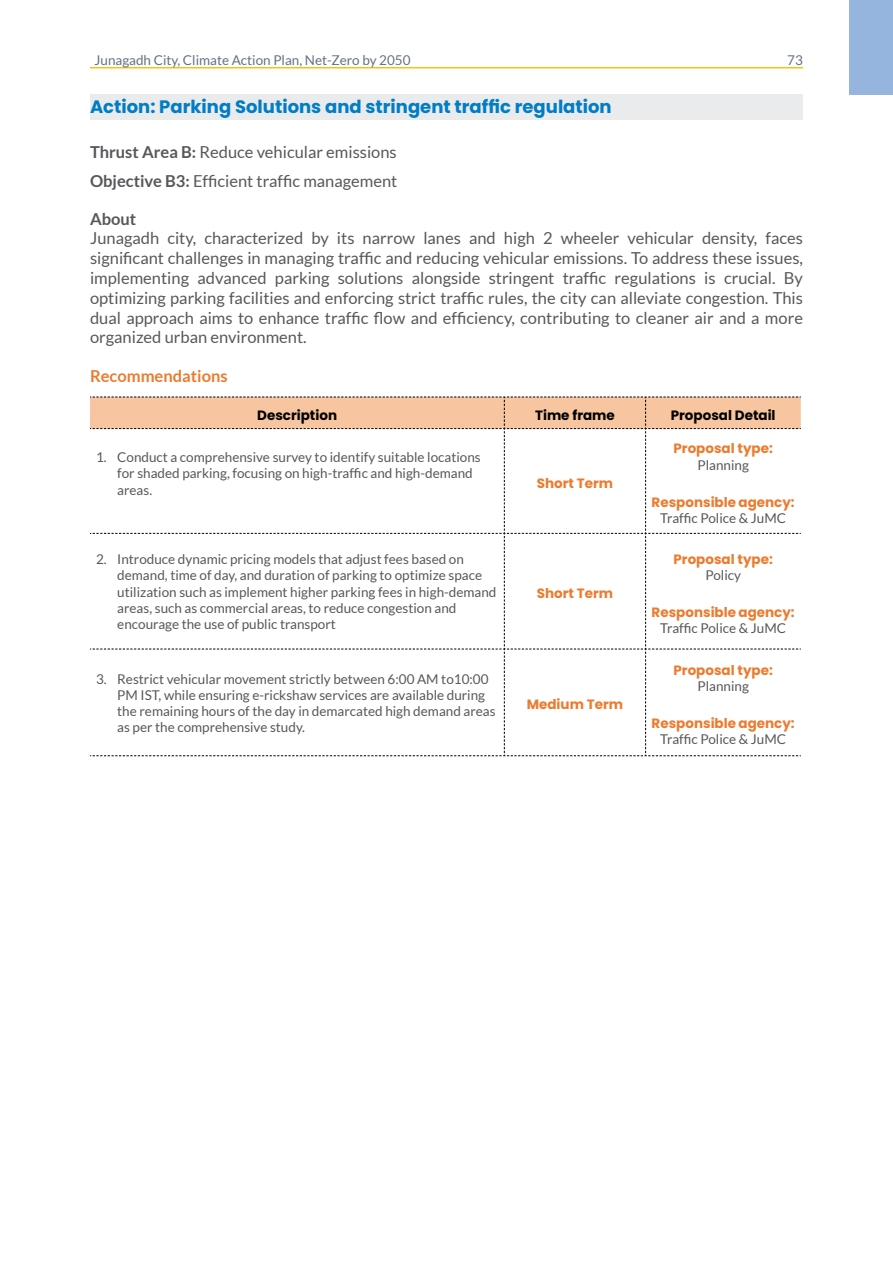
<style>
.page{position:relative;width:893px;height:1263px;background:#fff}
.page>*{position:absolute;margin:0;border:0;box-sizing:border-box;transform-origin:0 0}
.t1{font:700 18px "Poppins";color:#007dc5}
.t2{font:16.5px/19.8px "Lato";color:#57585b}
.t3{font:700 16.5px "Lato";color:#ec7b2e}
.t4{font:700 16.5px "Lato";color:#57585b}
.t5{font:13.5px/16.2px "Lato";color:#57585b}
.t6{font:700 13.5px "Poppins";color:#ec7b2e}
.t7{font:13.5px "Lato";color:#667085}
.t8{font:700 13.5px "Poppins";color:#000}
.s1{font-weight:700}
</style>
<div class="page">
<hr style="left:90px;top:67px;width:713px;height:1px;background:#fec00e">
<div style="left:849px;top:0;width:44px;height:94px;background:#95b4de"></div>
<div style="left:90px;top:94px;width:713px;height:25px;background:#eaebec"></div>
<svg style="left:90px;top:397px;width:711px;height:359px"></svg>
<p class="t7" style="left:94px;top:52px;width:318px">Junagadh City, Climate Action Plan, Net-Zero by 2050</p>
<p class="t7" style="left:787px;top:53px;width:17px">73</p>
<h1 class="t1" style="left:90px;top:96px;width:523px">Action: Parking Solutions and stringent traffic regulation</h1>
<p class="t2" style="left:90px;top:138px;width:309px;line-height:28.3px"><span class="s1">Thrust Area B:</span> Reduce vehicular emissions<br><span class="s1">Objective B3:</span> Efficient traffic management</p>
<p class="t4" style="left:90px;top:209px;width:48px">About</p>
<p class="t2" style="left:90px;top:228px;width:714px;text-align:justify">Junagadh city, characterized by its narrow lanes and high 2 wheeler vehicular density, faces significant challenges in managing traffic and reducing vehicular emissions. To address these issues, implementing advanced parking solutions alongside stringent traffic regulations is crucial. By optimizing parking facilities and enforcing strict traffic rules, the city can alleviate congestion. This dual approach aims to enhance traffic flow and efficiency, contributing to cleaner air and a more organized urban environment.</p>
<p class="t3" style="left:90px;top:367px;width:139px">Recommendations</p>
<p class="t8" style="left:257px;top:407px;width:81px">Description</p>
<p class="t8" style="left:535px;top:407px;width:81px">Time frame</p>
<p class="t8" style="left:671px;top:407px;width:106px">Proposal Detail</p>
<p class="t5" style="left:117px;top:449px;width:365px;text-indent:-21px">1. Conduct a comprehensive survey to identify suitable locations for shaded parking, focusing on high-traffic and high-demand areas.</p>
<p class="t6" style="left:673px;top:441px;width:101px">Proposal type:</p>
<p class="t5" style="left:697px;top:456px;width:53px">Planning</p>
<p class="t6" style="left:652px;top:494px;width:145px">Responsible agency:</p>
<p class="t5" style="left:660px;top:510px;width:127px">Traffic Police &amp; JuMC</p>
<p class="t6" style="left:537px;top:475px;width:78px">Short Term</p>
<p class="t5" style="left:117px;top:551px;width:381px;text-indent:-21px">2. Introduce dynamic pricing models that adjust fees based on demand, time of day, and duration of parking to optimize space utilization such as implement higher parking fees in high-demand areas, such as commercial areas, to reduce congestion and encourage the use of public transport</p>
<p class="t5" style="left:117px;top:670px;width:380px;text-indent:-21px">3. Restrict vehicular movement strictly between 6:00 AM to10:00<br>PM IST, while ensuring e-rickshaw services are available during the remaining hours of the day in demarcated high demand areas as per the comprehensive study.</p>
<p class="t6" style="left:537px;top:586px;width:78px">Short Term</p>
<p class="t6" style="left:527px;top:697px;width:98px">Medium Term</p>
<p class="t6" style="left:673px;top:551px;width:101px">Proposal type:</p>
<p class="t5" style="left:705px;top:567px;width:37px">Policy</p>
<p class="t6" style="left:652px;top:604px;width:145px">Responsible agency:</p>
<p class="t5" style="left:660px;top:620px;width:127px">Traffic Police &amp; JuMC</p>
<p class="t6" style="left:673px;top:662px;width:101px">Proposal type:</p>
<p class="t5" style="left:697px;top:678px;width:53px">Planning</p>
<p class="t6" style="left:652px;top:715px;width:145px">Responsible agency:</p>
<p class="t5" style="left:660px;top:731px;width:127px">Traffic Police &amp; JuMC</p>
</div>
